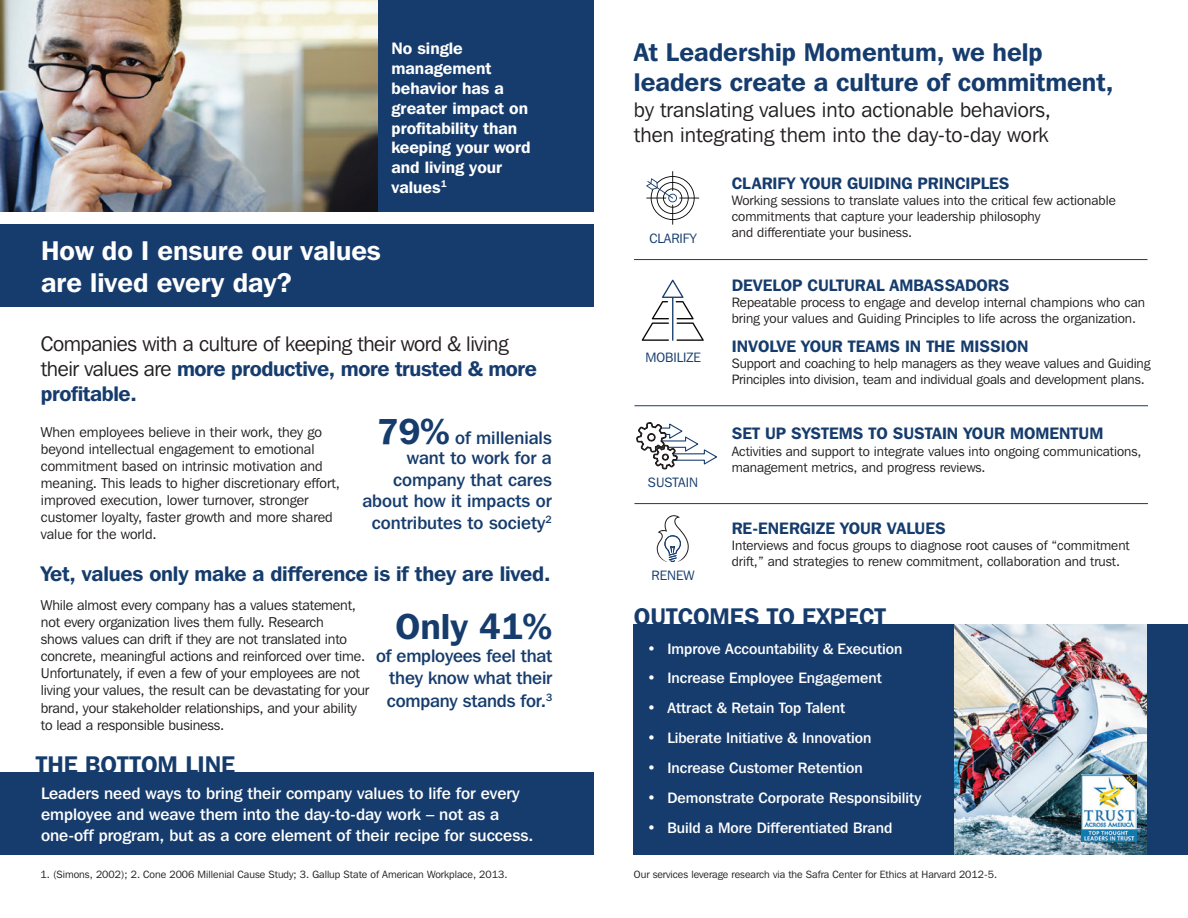
<style>
.page{position:relative;width:1188px;height:918px;background:#fff}
.page>*{position:absolute;margin:0;border:0;box-sizing:border-box;transform-origin:0 0}
.t1{font:600 36px "Franklin Gothic IT Cby BT";color:#163c6d}
.t2{font:600 27px/32.4px "Franklin Gothic IT Cby BT";color:#fff}
.t3{font:600 25.5px/30px "Franklin Gothic IT Cby BT";color:#163c6d}
.t4{font:600 24px "Franklin Gothic IT Cby BT";color:#163c6d}
.t5{font:21px/25.2px "Franklin Gothic IT Cby BT";letter-spacing:-.02em;color:#231f20}
.t6{font:21px/25.5px "Franklin Gothic IT Cby BT";color:#231f20}
.t7{font:600 21px "Franklin Gothic IT Cby BT";letter-spacing:-.01em;color:#163c6d}
.t8{font:500 18px/21.6px "Franklin Gothic IT Cby BT";color:#163c6d;text-align:justify}
.t9{font:500 16.5px/21px "Franklin Gothic IT Cby BT";color:#fff}
.t10{font:600 16.5px "Franklin Gothic IT Cby BT";color:#163c6d}
.t11{font:600 16.5px/19.8px "Franklin Gothic IT Cby BT";color:#fff}
.t12{font:500 15px "Franklin Gothic IT Cby BT";color:#fff}
.t13{font:14.25px/17.1px "Franklin Gothic IT Cby BT";letter-spacing:-.01em;color:#231f20}
.t14{font:13.5px/16.2px "Franklin Gothic IT Cby BT";color:#231f20}
.t15{font:13.5px "Franklin Gothic IT Cby BT";color:#163c6d}
.t16{font:10.5px "Franklin Gothic IT Cby BT";color:#231f20}
.s1{font-weight:600;color:#163c6d}
.s2{font-weight:600;font-size:36px}
</style>
<div class="page">
<div style="left:0;top:773px;width:594px;height:82px;background:#163c6d"></div>
<div style="left:634px;top:624px;width:554px;height:231px;background:#163c6d"></div>
<img style="left:955px;top:624px;width:191px;height:231px">
<img style="left:1081px;top:774px;width:56px;height:68px">
<hr style="left:634px;top:259px;width:514px;height:1px;background:#163c6d">
<hr style="left:634px;top:405px;width:514px;height:1px;background:#163c6d">
<hr style="left:634px;top:503px;width:514px;height:1px;background:#163c6d">
<img style="left:0;top:0;width:378px;height:211px">
<div style="left:378px;top:0;width:216px;height:211px;background:#163c6d"></div>
<div style="left:0;top:225px;width:594px;height:82px;background:#163c6d"></div>
<svg style="left:646px;top:171px;width:53px;height:54px"></svg>
<svg style="left:642px;top:280px;width:62px;height:61px"></svg>
<svg style="left:637px;top:422px;width:80px;height:47px"></svg>
<svg style="left:657px;top:515px;width:32px;height:47px"></svg>
<p class="t11" style="left:392px;top:38px;width:141px">No single management behavior has a greater impact on profitability than keeping your word and living your values<sup>1</sup></p>
<p class="t2" style="left:41px;top:234px;width:341px">How do I ensure our values are lived every day?</p>
<p class="t5" style="left:41px;top:331px;width:498px">Companies with a culture of keeping their word &amp; living their values are <span class="s1">more productive, more trusted &amp; more profitable.</span></p>
<p class="t13" style="left:41px;top:423px;width:301px">When employees believe in their work, they go beyond intellectual engagement to emotional commitment based on intrinsic motivation and meaning. This leads to higher discretionary effort, improved execution, lower turnover, stronger customer loyalty, faster growth and more shared value for the world.</p>
<p class="t7" style="left:41px;top:560px;width:511px">Yet, values only make a difference is if they are lived.</p>
<p class="t13" style="left:41px;top:596px;width:330px">While almost every company has a values statement, not every organization lives them fully. Research<br>shows values can drift if they are not translated into concrete, meaningful actions and reinforced over time.<br>Unfortunately, if even a few of your employees are not living your values, the result can be devastating for your brand, your stakeholder relationships, and your ability to lead a responsible business.</p>
<p class="t8" style="left:377px;top:427px;width:177px"><span class="s2">79%</span> of millenials</p>
<p class="t8" style="left:362px;top:447px;width:191px;text-align:right">want to work for a company that cares about how it impacts or contributes to society<sup>2</sup></p>
<p class="t1" style="left:396px;top:603px;width:158px">Only 41%</p>
<p class="t8" style="left:387px;top:645px;width:167px;line-height:22px;text-indent:-11px">of employees feel that they know what their company stands for.<sup>3</sup></p>
<p class="t4" style="left:36px;top:750px;width:201px">THE BOTTOM LINE</p>
<p class="t9" style="left:41px;top:783px;width:494px">Leaders need ways to bring their company values to life for every employee and weave them into the day-to-day work – not as a one-off program, but as a core element of their recipe for success.</p>
<p class="t16" style="left:40px;top:868px;width:469px">1. (Simons, 2002); 2. Cone 2006 Millenial Cause Study; 3. Gallup State of American Workplace, 2013.</p>
<p class="t3" style="left:634px;top:37px;width:481px">At Leadership Momentum, we help leaders create a culture of commitment,</p>
<p class="t6" style="left:634px;top:96px;width:419px">by translating values into actionable behaviors, then integrating them into the day-to-day work</p>
<p class="t10" style="left:732px;top:172px;width:279px">CLARIFY YOUR GUIDING PRINCIPLES</p>
<p class="t14" style="left:732px;top:192px;width:386px">Working sessions to translate values into the critical few actionable commitments that capture your leadership philosophy<br>and differentiate your business.</p>
<p class="t10" style="left:732px;top:275px;width:279px">DEVELOP CULTURAL AMBASSADORS</p>
<p class="t14" style="left:732px;top:294px;width:415px">Repeatable process to engage and develop internal champions who can bring your values and Guiding Principles to life across the organization.</p>
<p class="t10" style="left:732px;top:335px;width:298px">INVOLVE YOUR TEAMS IN THE MISSION</p>
<p class="t14" style="left:732px;top:355px;width:420px">Support and coaching to help managers as they weave values and Guiding<br>Principles into division, team and individual goals and development plans.</p>
<p class="t15" style="left:649px;top:229px;width:49px">CLARIFY</p>
<p class="t15" style="left:645px;top:349px;width:57px">MOBILIZE</p>
<p class="t15" style="left:648px;top:474px;width:52px">SUSTAIN</p>
<p class="t15" style="left:652px;top:567px;width:44px">RENEW</p>
<p class="t10" style="left:732px;top:423px;width:373px">SET UP SYSTEMS TO SUSTAIN YOUR MOMENTUM</p>
<p class="t14" style="left:732px;top:443px;width:411px">Activities and support to integrate values into ongoing communications, management metrics, and progress reviews.</p>
<p class="t10" style="left:732px;top:518px;width:215px">RE-ENERGIZE YOUR VALUES</p>
<p class="t14" style="left:732px;top:537px;width:400px">Interviews and focus groups to diagnose root causes of “commitment drift,” and strategies to renew commitment, collaboration and trust.</p>
<p class="t4" style="left:634px;top:601px;width:253px">OUTCOMES TO EXPECT</p>
<p class="t12" style="left:647px;top:639px;width:257px">• Improve Accountability &amp; Execution</p>
<p class="t12" style="left:647px;top:669px;width:236px">• Increase Employee Engagement</p>
<p class="t12" style="left:647px;top:699px;width:200px">• Attract &amp; Retain Top Talent</p>
<p class="t12" style="left:647px;top:729px;width:226px">• Liberate Initiative &amp; Innovation</p>
<p class="t12" style="left:647px;top:759px;width:217px">• Increase Customer Retention</p>
<p class="t12" style="left:647px;top:788px;width:276px">• Demonstrate Corporate Responsibility</p>
<p class="t12" style="left:647px;top:818px;width:247px">• Build a More Differentiated Brand</p>
<p class="t16" style="left:634px;top:868px;width:365px">Our services leverage research via the Safra Center for Ethics at Harvard 2012-5.</p>
</div>
